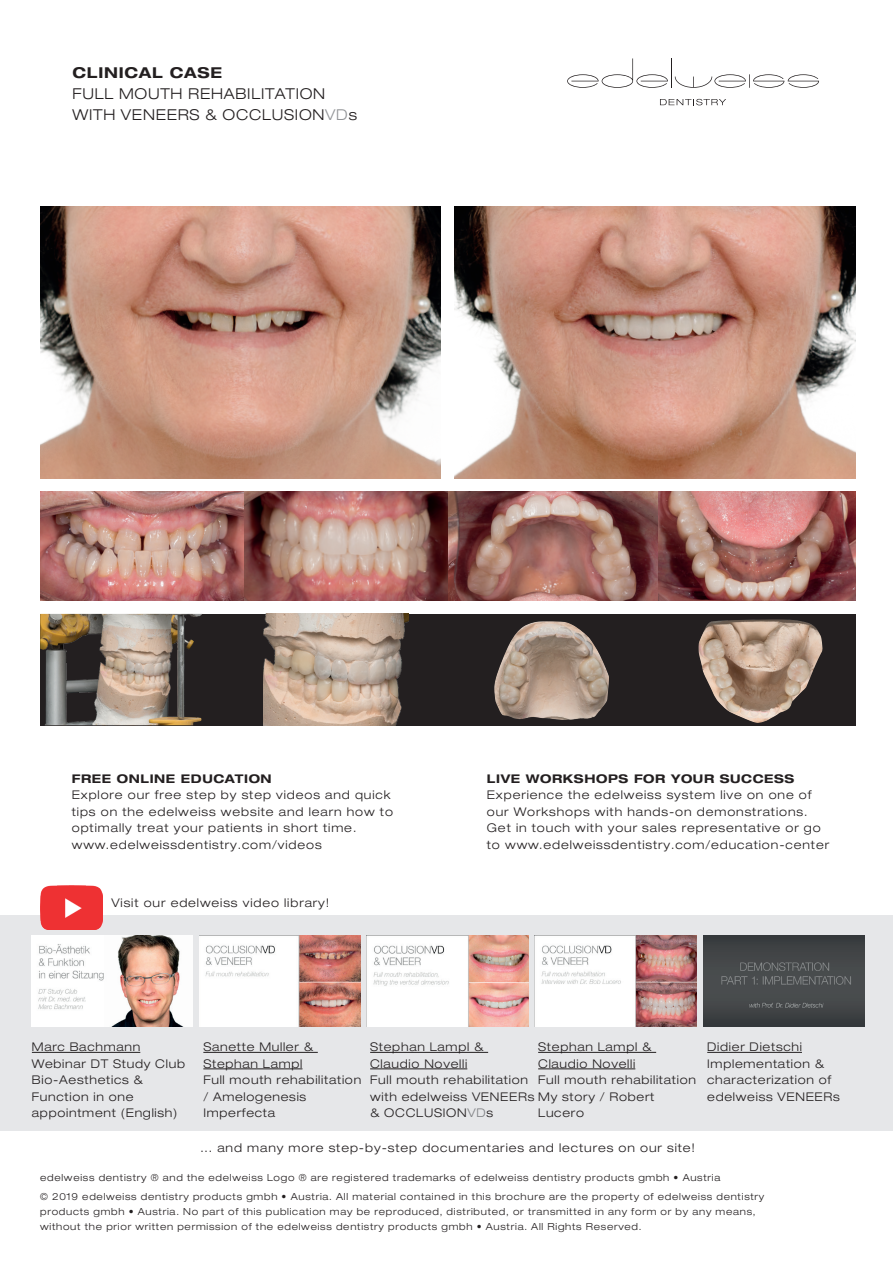
<style>
.page{position:relative;width:893px;height:1263px;background:#fff}
.page>*{position:absolute;margin:0;border:0;box-sizing:border-box;transform-origin:0 0}
.t1{font:300 expanded 15px/21px "Helvetica Neue LT Pro";letter-spacing:.05em;color:#231f20}
.t2{font:700 expanded 15px "Helvetica Neue LT Pro";letter-spacing:.05em;color:#231f20}
.t3{font:300 expanded 12px/16.5px "Helvetica Neue LT Pro";letter-spacing:.075em;color:#231f20}
.t4{font:700 expanded 12px "Helvetica Neue LT Pro";letter-spacing:.05em;color:#231f20}
.t5{font:300 expanded 9.75px/19.5px "Helvetica Neue LT Pro";letter-spacing:.075em;color:#231f20}
.s1{color:#939598}
.s2{color:#808285}
</style>
<div class="page">
<div style="left:0;top:915px;width:893px;height:215px;background:#e6e7e9"></div>
<img style="left:535px;top:935px;width:161px;height:91px">
<img style="left:367px;top:935px;width:161px;height:91px">
<img style="left:31px;top:935px;width:162px;height:91px">
<img style="left:703px;top:935px;width:161px;height:91px">
<img style="left:199px;top:935px;width:162px;height:91px">
<img style="left:40px;top:886px;width:63px;height:44px">
<svg style="left:567px;top:58px;width:101px;height:30px"></svg>
<hr style="left:671px;top:58px;width:1px;height:30px;background:#231f20">
<svg style="left:660px;top:99px;width:66px;height:6px"></svg>
<svg style="left:675px;top:74px;width:144px;height:14px"></svg>
<img style="left:454px;top:206px;width:401px;height:272px">
<img style="left:40px;top:206px;width:401px;height:272px">
<img style="left:40px;top:491px;width:815px;height:110px">
<div style="left:40px;top:614px;width:815px;height:111px;background:#231f20"></div>
<img style="left:40px;top:614px;width:162px;height:111px">
<img style="left:264px;top:614px;width:144px;height:111px">
<img style="left:494px;top:621px;width:115px;height:99px">
<img style="left:698px;top:619px;width:125px;height:104px">
<hr style="left:32px;top:1052px;width:108px;height:1px;background:#231f20">
<hr style="left:203px;top:1052px;width:115px;height:1px;background:#231f20">
<hr style="left:203px;top:1068px;width:99px;height:1px;background:#231f20">
<hr style="left:370px;top:1052px;width:118px;height:1px;background:#231f20">
<hr style="left:370px;top:1068px;width:97px;height:1px;background:#231f20">
<hr style="left:538px;top:1052px;width:118px;height:1px;background:#231f20">
<hr style="left:538px;top:1068px;width:97px;height:1px;background:#231f20">
<hr style="left:707px;top:1052px;width:95px;height:1px;background:#231f20">
<p class="t2" style="left:72px;top:63px;width:151px">CLINICAL CASE</p>
<p class="t1" style="left:72px;top:83px;width:286px">FULL MOUTH REHABILITATION<br>WITH VENEERS &amp; OCCLUSION<span class="s1">VD</span>s</p>
<p class="t4" style="left:72px;top:770px;width:201px">FREE ONLINE EDUCATION</p>
<p class="t3" style="left:72px;top:786px;width:323px">Explore our free step by step videos and quick tips on the edelweiss website and learn how to optimally treat your patients in short time. www.edelweissdentistry.com/videos</p>
<p class="t3" style="left:111px;top:894px;width:219px">Visit our edelweiss video library!</p>
<p class="t4" style="left:487px;top:770px;width:309px">LIVE WORKSHOPS FOR YOUR SUCCESS</p>
<p class="t3" style="left:487px;top:786px;width:344px">Experience the edelweiss system live on one of our Workshops with hands-on demonstrations.<br>Get in touch with your sales representative or go to www.edelweissdentistry.com/education-center</p>
<p class="t3" style="left:32px;top:1038px;width:155px">Marc Bachmann<br>Webinar DT Study Club<br>Bio-Aesthetics &amp;<br>Function in one appointment (English)</p>
<p class="t3" style="left:203px;top:1038px;width:159px">Sanette Muller &amp;<br>Stephan Lampl<br>Full mouth rehabilitation / Amelogenesis<br>Imperfecta</p>
<p class="t3" style="left:370px;top:1038px;width:286px">Stephan Lampl &amp;<br>Claudio Novelli<br>Full mouth rehabilitation<br>with edelweiss VENEERs My story / Robert &amp; OCCLUSION<span class="s2">VD</span>s</p>
<p class="t3" style="left:538px;top:1038px;width:159px">Stephan Lampl &amp;<br>Claudio Novelli<br>Full mouth rehabilitation</p>
<p class="t3" style="left:538px;top:1104px;width:47px">Lucero</p>
<p class="t3" style="left:200px;top:1139px;width:496px">... and many more step-by-step documentaries and lectures on our site!</p>
<p class="t3" style="left:707px;top:1038px;width:134px">Didier Dietschi<br>Implementation &amp; characterization of edelweiss VENEERs</p>
<p class="t5" style="left:40px;top:1167px;width:726px">edelweiss dentistry ® and the edelweiss Logo ® are registered trademarks of edelweiss dentistry products gmbh • Austria<br>© 2019 edelweiss dentistry products gmbh • Austria. All material contained in this brochure are the property of edelweiss dentistry</p>
<p class="t5" style="left:40px;top:1204px;width:717px;line-height:15px">products gmbh • Austria. No part of this publication may be reproduced, distributed, or transmitted in any form or by any means, without the prior written permission of the edelweiss dentistry products gmbh • Austria. All Rights Reserved.</p>
</div>
